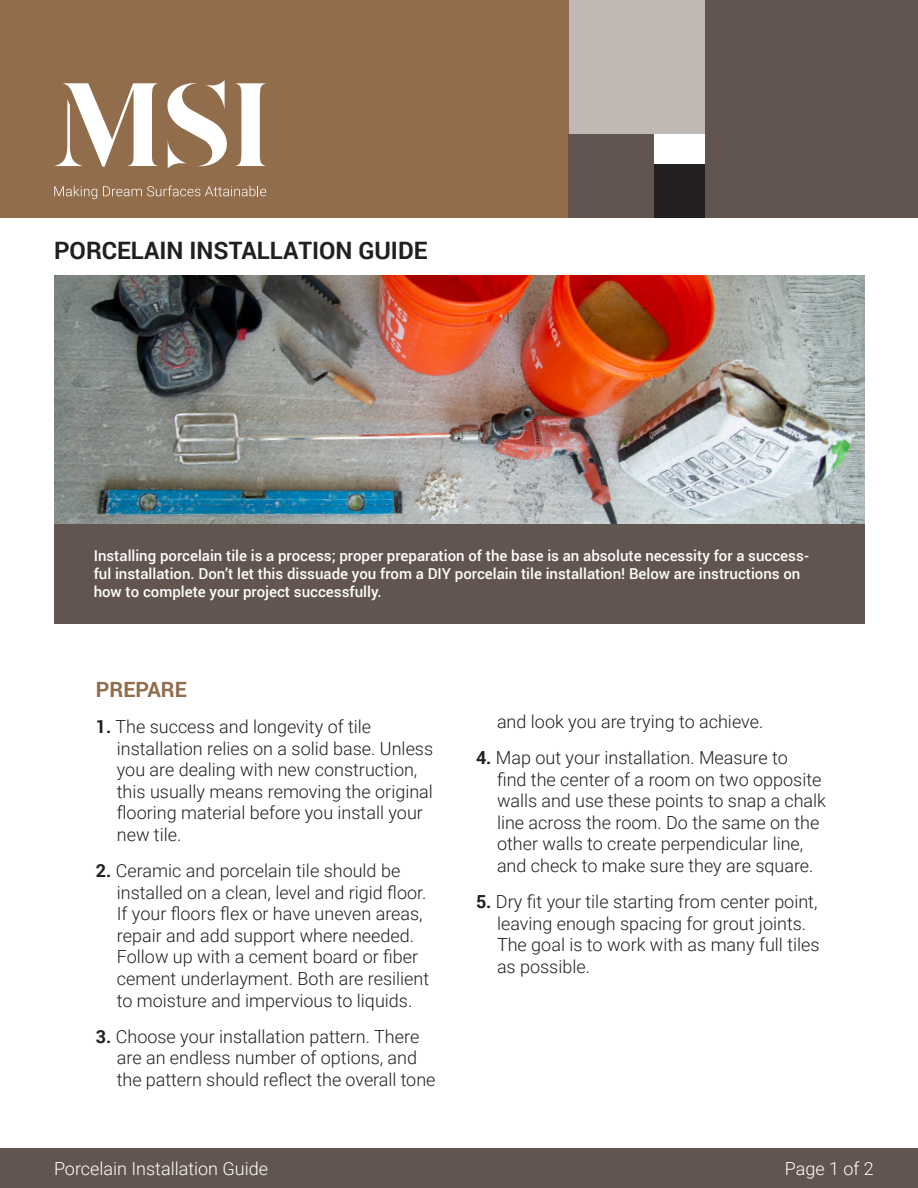
<style>
.page{position:relative;width:918px;height:1188px;background:#fff}
.page>*{position:absolute;margin:0;border:0;box-sizing:border-box;transform-origin:0 0}
.t1{font:700 24px "Roboto";color:#231f20}
.t2{font:700 21px "Roboto";color:#916d4b}
.t3{font:300 18px/21.6px "Roboto";color:#231f20}
.t4{font:300 18px "Roboto";color:#fff}
.t5{font:500 15px/18px "Roboto";color:#fff}
.s1{font-weight:700}
</style>
<div class="page">
<div style="left:0;top:0;width:918px;height:218px;background:#916d4b"></div>
<img style="left:54px;top:275px;width:810px;height:250px">
<div style="left:54px;top:525px;width:810px;height:99px;background:#62544e"></div>
<svg style="left:54px;top:186px;width:43px;height:13px"></svg>
<svg style="left:103px;top:186px;width:163px;height:10px"></svg>
<svg style="left:54px;top:83px;width:104px;height:84px"></svg>
<svg style="left:235px;top:83px;width:31px;height:83px"></svg>
<svg style="left:167px;top:80px;width:60px;height:88px"></svg>
<div style="left:704px;top:0;width:214px;height:218px;background:#62544e"></div>
<div style="left:569px;top:0;width:135px;height:134px;background:#c0b8b3"></div>
<div style="left:654px;top:134px;width:50px;height:30px;background:#fff"></div>
<div style="left:654px;top:164px;width:50px;height:54px;background:#231f20"></div>
<div style="left:569px;top:134px;width:85px;height:84px;background:#62544e"></div>
<div style="left:0;top:1148px;width:918px;height:40px;background:#62544e"></div>
<p class="t1" style="left:54px;top:234px;width:375px">PORCELAIN INSTALLATION GUIDE</p>
<p class="t5" style="left:94px;top:546px;width:717px">Installing porcelain tile is a process; proper preparation of the base is an absolute necessity for a success&shy;ful installation. Don’t let this dissuade you from a DIY porcelain tile installation! Below are instructions on how to complete your project successfully.</p>
<p class="t2" style="left:96px;top:675px;width:92px">PREPARE</p>
<p class="t3" style="left:96px;top:715px;width:277px"><span class="s1">1.</span> The success and longevity of tile</p>
<p class="t3" style="left:117px;top:737px;width:318px">installation relies on a solid base. Unless you are dealing with new construction, this usually means removing the original flooring material before you install your new tile.</p>
<p class="t3" style="left:117px;top:859px;width:314px;text-indent:-21px"><span class="s1">2.</span> Ceramic and porcelain tile should be installed on a clean, level and rigid floor.<br>If your floors flex or have uneven areas, repair and add support where needed.<br>Follow up with a cement board or fiber cement underlayment. Both are resilient to moisture and impervious to liquids.</p>
<p class="t3" style="left:117px;top:1025px;width:320px;text-indent:-21px"><span class="s1">3.</span> Choose your installation pattern. There are an endless number of options, and the pattern should reflect the overall tone</p>
<p class="t3" style="left:497px;top:710px;width:268px">and look you are trying to achieve.</p>
<p class="t3" style="left:476px;top:746px;width:313px"><span class="s1">4.</span> Map out your installation. Measure to</p>
<p class="t3" style="left:497px;top:768px;width:326px">find the center of a room on two opposite</p>
<p class="t3" style="left:497px;top:789px;width:331px">walls and use these points to snap a chalk line across the room. Do the same on the other walls to create perpendicular line, and check to make sure they are square.</p>
<p class="t3" style="left:476px;top:890px;width:343px"><span class="s1">5.</span> Dry fit your tile starting from center point,</p>
<p class="t3" style="left:497px;top:912px;width:324px">leaving enough spacing for grout joints.<br>The goal is to work with as many full tiles as possible.</p>
<p class="t4" style="left:54px;top:1156px;width:216px">Porcelain Installation Guide</p>
<p class="t4" style="left:785px;top:1156px;width:91px">Page 1 of 2</p>
</div>
